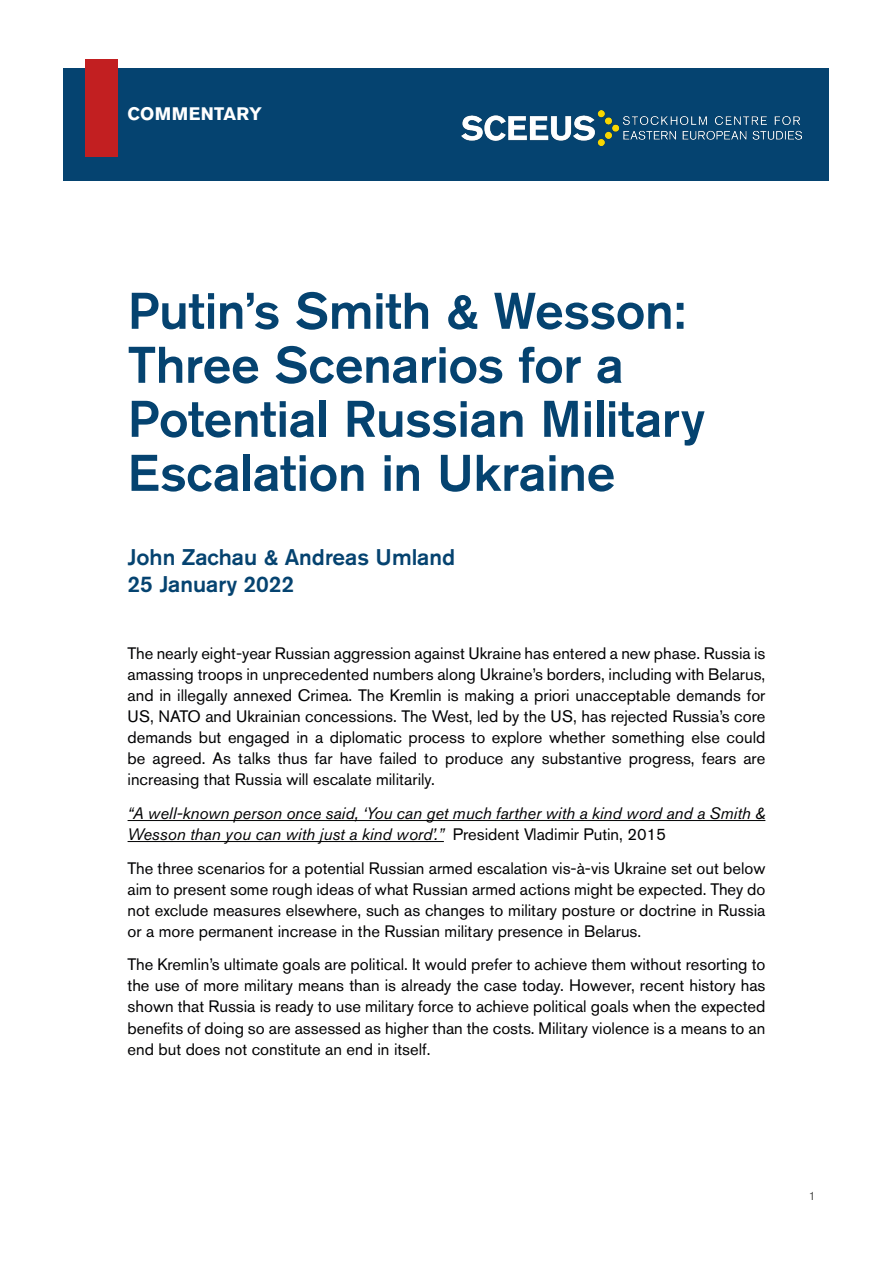
<style>
.page{position:relative;width:893px;height:1263px;background:#fff}
.page>*{position:absolute;margin:0;border:0;box-sizing:border-box;transform-origin:0 0}
.t1{font:500 51px/54px "Akzidenz Grotesk BE";letter-spacing:-.005em;color:#054370}
.t2{font:500 22.5px/27px "Akzidenz Grotesk BE";color:#054370}
.t3{font:700 18px "Akzidenz Grotesk BE";letter-spacing:.015em;color:#fff}
.t4{font:16.5px/21px "Akzidenz Grotesk BE";color:#020203;text-align:justify}
.t5{font:italic 16.5px/21px "Akzidenz Grotesk BE";color:#020203}
.t6{font:12px "Akzidenz Grotesk BE";color:#575756}
.s1{font-style:normal}
</style>
<div class="page">
<hr style="left:128px;top:820px;width:637px;height:1px;background:#020203">
<hr style="left:128px;top:841px;width:316px;height:1px;background:#020203">
<div style="left:64px;top:68px;width:765px;height:113px;background:#054370"></div>
<div style="left:85px;top:60px;width:33px;height:97px;background:#c21f21"></div>
<img style="left:461px;top:110px;width:340px;height:36px">
<p class="t3" style="left:128px;top:103px;width:136px">COMMENTARY</p>
<h1 class="t1" style="left:128px;top:283px;width:579px">Putin’s Smith &amp; Wesson:<br>Three Scenarios for a<br>Potential Russian Military<br>Escalation in Ukraine</h1>
<h2 class="t2" style="left:128px;top:543px;width:329px">John Zachau &amp; Andreas Umland<br>25 January 2022</h2>
<p class="t4" style="left:128px;top:643px;width:639px">The nearly eight-year Russian aggression against Ukraine has entered a new phase. Russia is amassing troops in unprecedented numbers along Ukraine’s borders, including with Belarus, and in illegally annexed Crimea. The Kremlin is making a priori unacceptable demands for US, NATO and Ukrainian concessions. The West, led by the US, has rejected Russia’s core demands but engaged in a diplomatic process to explore whether something else could be agreed. As talks thus far have failed to produce any substantive progress, fears are increasing that Russia will escalate militarily.</p>
<p class="t5" style="left:128px;top:802px;width:639px">“A well-known person once said, ‘You can get much farther with a kind word and a Smith &amp;<br>Wesson than you can with just a kind word’.” <span class="s1">President Vladimir Putin, 2015</span></p>
<p class="t4" style="left:128px;top:857px;width:639px">The three scenarios for a potential Russian armed escalation vis-à-vis Ukraine set out below aim to present some rough ideas of what Russian armed actions might be expected. They do not exclude measures elsewhere, such as changes to military posture or doctrine in Russia or a more permanent increase in the Russian military presence in Belarus.</p>
<p class="t4" style="left:128px;top:954px;width:639px">The Kremlin’s ultimate goals are political. It would prefer to achieve them without resorting to the use of more military means than is already the case today. However, recent history has shown that Russia is ready to use military force to achieve political goals when the expected benefits of doing so are assessed as higher than the costs. Military violence is a means to an end but does not constitute an end in itself.</p>
<p class="t6" style="left:809px;top:1188px;width:8px">1</p>
</div>
